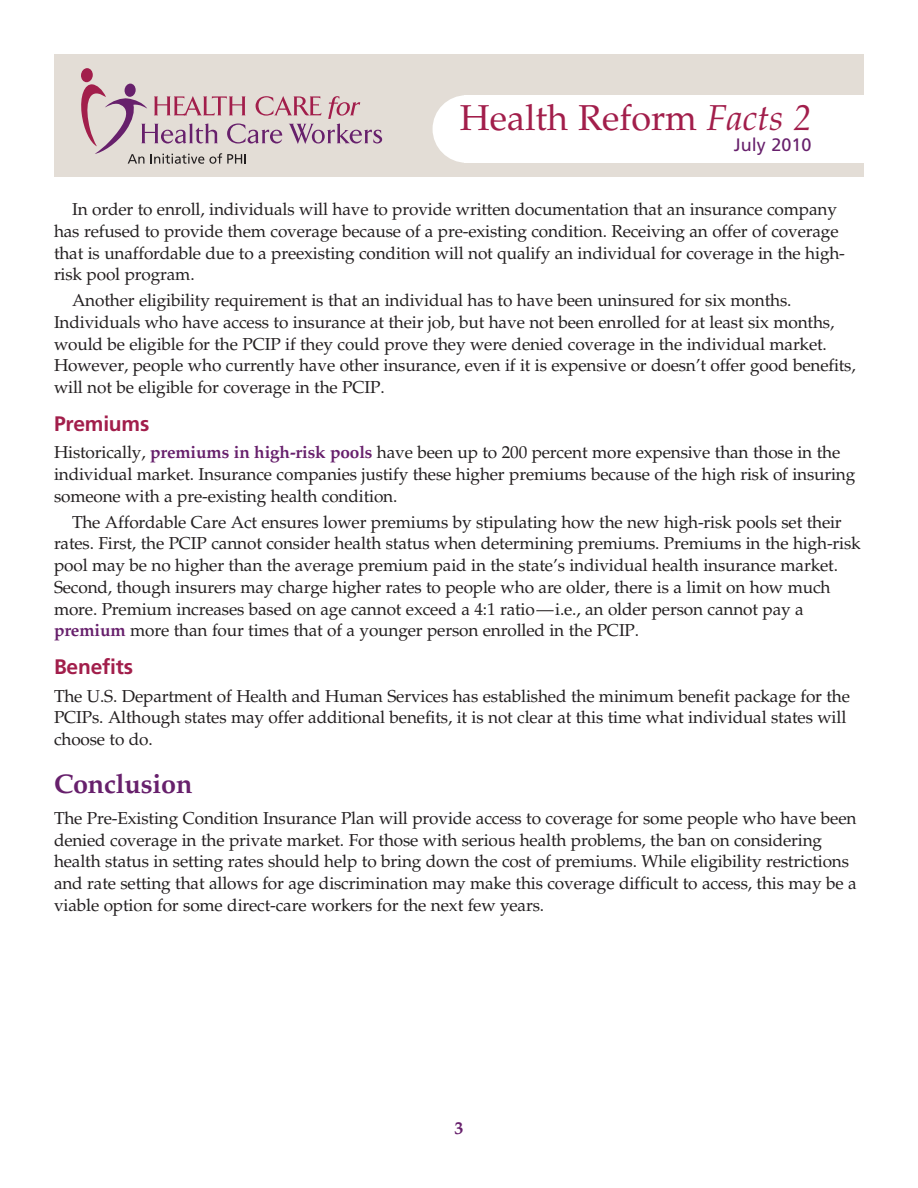
<style>
.page{position:relative;width:918px;height:1188px;background:#fff}
.page>*{position:absolute;margin:0;border:0;box-sizing:border-box;transform-origin:0 0}
.t1{font:36px "Palatino LT Std";color:#a21e4b}
.Subhead_A{font:700 27px "Palatino LT Std";letter-spacing:-.01em;color:#67206c}
.Subhead_B{font:700 21px "Frutiger LT Std";letter-spacing:-.01em;color:#a21e4b}
.t2{font:18px "Frutiger LT Std";color:#67206c}
.t3{font:700 18px "Palatino LT Std";color:#67206c}
.Text-indent{font:17.25px/21.8px "Palatino LT Std";letter-spacing:-.01em;color:#231f20}
.Text{font:17.25px/21.8px "Palatino LT Std";letter-spacing:-.01em;color:#231f20}
.s1{font-style:italic}
.s2{font-weight:700;color:#67206c}
</style>
<div class="page">
<div style="left:54px;top:54px;width:810px;height:122px;background:#e3ddd6"></div>
<div style="left:433px;top:95px;width:67px;height:68px;background:#fff;border-radius:50%"></div>
<div style="left:464px;top:95px;width:403px;height:68px;background:#fff"></div>
<div style="left:81px;top:68px;width:12px;height:14px;background:#a21e4b;border-radius:50%"></div>
<svg style="left:81px;top:84px;width:301px;height:80px"></svg>
<h1 class="t1" style="left:460px;top:96px;width:353px">Health Reform <span class="s1">Facts 2</span></h1>
<p class="t2" style="left:734px;top:134px;width:79px">July 2010</p>
<p class="Text-indent" style="left:54px;top:199px;width:793px;text-indent:18px">In order to enroll, individuals will have to provide written documentation that an insurance company has refused to provide them coverage because of a pre-existing condition. Receiving an offer of coverage that is unaffordable due to a preexisting condition will not qualify an individual for coverage in the high&shy;risk pool program.</p>
<p class="Text-indent" style="left:54px;top:290px;width:803px;text-indent:18px">Another eligibility requirement is that an individual has to have been uninsured for six months.<br>Individuals who have access to insurance at their job, but have not been enrolled for at least six months, would be eligible for the PCIP if they could prove they were denied coverage in the individual market.<br>However, people who currently have other insurance, even if it is expensive or doesn’t offer good benefits, will not be eligible for coverage in the PCIP.</p>
<p class="Subhead_B" style="left:54px;top:411px;width:97px">Premiums</p>
<p class="Text" style="left:54px;top:442px;width:803px">Historically, <span class="s2">premiums in high-risk pools</span> have been up to 200 percent more expensive than those in the individual market. Insurance companies justify these higher premiums because of the high risk of insuring someone with a pre-existing health condition.</p>
<p class="Text-indent" style="left:54px;top:511px;width:808px;text-indent:18px">The Affordable Care Act ensures lower premiums by stipulating how the new high-risk pools set their rates. First, the PCIP cannot consider health status when determining premiums. Premiums in the high-risk pool may be no higher than the average premium paid in the state’s individual health insurance market.<br>Second, though insurers may charge higher rates to people who are older, there is a limit on how much more. Premium increases based on age cannot exceed a 4:1 ratio—i.e., an older person cannot pay a <span class="s2">premium</span> more than four times that of a younger person enrolled in the PCIP.</p>
<p class="Subhead_B" style="left:54px;top:654px;width:81px">Benefits</p>
<p class="Text" style="left:54px;top:685px;width:798px">The U.S. Department of Health and Human Services has established the minimum benefit package for the<br>PCIPs. Although states may offer additional benefits, it is not clear at this time what individual states will choose to do.</p>
<p class="Subhead_A" style="left:54px;top:768px;width:140px">Conclusion</p>
<p class="Text" style="left:54px;top:808px;width:804px">The Pre-Existing Condition Insurance Plan will provide access to coverage for some people who have been denied coverage in the private market. For those with serious health problems, the ban on considering health status in setting rates should help to bring down the cost of premiums. While eligibility restrictions and rate setting that allows for age discrimination may make this coverage difficult to access, this may be a viable option for some direct-care workers for the next few years.</p>
<p class="t3" style="left:454px;top:1117px;width:10px">3</p>
</div>
